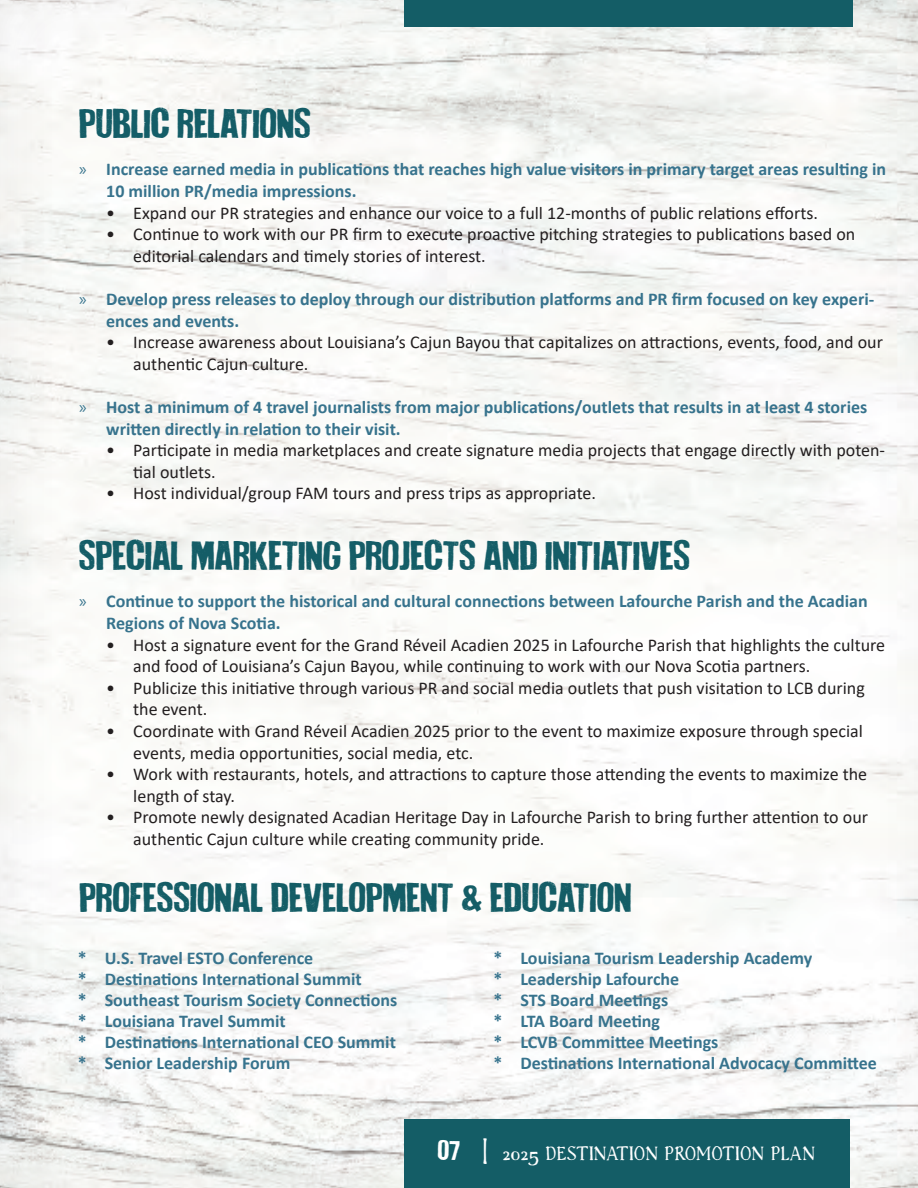
<style>
.page{position:relative;width:918px;height:1188px;background:#fff}
.page>*{position:absolute;margin:0;border:0;box-sizing:border-box;transform-origin:0 0}
.t1{font:31.5px "How To Disappear";color:#145d67}
.t2{font:31.5px "How To Disappear";color:#145d66}
.t3{font:21px "Han Srf";letter-spacing:.02em;color:#fff}
.t4{font:18px/21.6px "Calibri";color:#231f20}
.t5{font:700 18px/21px "Calibri";color:#37738d}
.s1{font-family:"Myriad Pro";font-weight:400}
.s2{font-family:"How To Disappear"}
.s3{font-family:"LOV Etil KILLED";font-size:30px}
</style>
<div class="page">
<div style="left:0;top:0;width:918px;height:1188px;background:#5c5c5c;opacity:.1"></div>
<div style="left:404px;top:0;width:448px;height:27px;background:#145d66"></div>
<div style="left:404px;top:1119px;width:446px;height:69px;background:#145d66"></div>
<h1 class="t1" style="left:79px;top:106px;width:233px">PUBLIC RELATIONS</h1>
<p class="t5" style="left:106px;top:158px;width:781px;line-height:21.6px;text-indent:-27px"><span class="s1">»</span> Increase earned media in publications that reaches high value visitors in primary target areas resulting in<br>10 million PR/media impressions.</p>
<p class="t4" style="left:106px;top:201px;width:713px">• Expand our PR strategies and enhance our voice to a full 12-months of public relations efforts.</p>
<p class="t4" style="left:133px;top:223px;width:724px;text-indent:-27px">• Continue to work with our PR firm to execute proactive pitching strategies to publications based on editorial calendars and timely stories of interest.</p>
<p class="t5" style="left:106px;top:288px;width:770px;line-height:21.6px;text-indent:-27px"><span class="s1">»</span> Develop press releases to deploy through our distribution platforms and PR firm focused on key experi&shy;ences and events.</p>
<p class="t4" style="left:133px;top:331px;width:751px;text-indent:-27px">• Increase awareness about Louisiana’s Cajun Bayou that capitalizes on attractions, events, food, and our authentic Cajun culture.</p>
<p class="t5" style="left:106px;top:396px;width:763px;line-height:21.6px;text-indent:-27px"><span class="s1">»</span> Host a minimum of 4 travel journalists from major publications/outlets that results in at least 4 stories written directly in relation to their visit.</p>
<p class="t4" style="left:133px;top:439px;width:753px;text-indent:-27px">• Participate in media marketplaces and create signature media projects that engage directly with poten&shy;tial outlets.</p>
<p class="t4" style="left:106px;top:482px;width:491px">• Host individual/group FAM tours and press trips as appropriate.</p>
<h1 class="t1" style="left:79px;top:538px;width:613px">SPECIAL MARKETING PROJECTS AND INITIATIVES</h1>
<p class="t5" style="left:106px;top:590px;width:763px;line-height:21.6px;text-indent:-27px"><span class="s1">»</span> Continue to support the historical and cultural connections between Lafourche Parish and the Acadian<br>Regions of Nova Scotia.</p>
<p class="t4" style="left:133px;top:633px;width:753px;text-indent:-27px">• Host a signature event for the Grand Réveil Acadien 2025 in Lafourche Parish that highlights the culture and food of Louisiana’s Cajun Bayou, while continuing to work with our Nova Scotia partners.</p>
<p class="t4" style="left:133px;top:677px;width:733px;text-indent:-27px">• Publicize this initiative through various PR and social media outlets that push visitation to LCB during the event.</p>
<p class="t4" style="left:133px;top:720px;width:731px;text-indent:-27px">• Coordinate with Grand Réveil Acadien 2025 prior to the event to maximize exposure through special events, media opportunities, social media, etc.</p>
<p class="t4" style="left:133px;top:763px;width:735px;text-indent:-27px">• Work with restaurants, hotels, and attractions to capture those attending the events to maximize the length of stay.</p>
<p class="t4" style="left:133px;top:806px;width:736px;text-indent:-27px">• Promote newly designated Acadian Heritage Day in Lafourche Parish to bring further attention to our authentic Cajun culture while creating community pride.</p>
<h1 class="t2" style="left:79px;top:880px;width:554px">PROFESSIONAL DEVELOPMENT &amp; EDUCATION</h1>
<p class="t5" style="left:78px;top:947px;width:321px">* U.S. Travel ESTO Conference<br>* Destinations International Summit<br>* Southeast Tourism Society Connections * Louisiana Travel Summit<br>* Destinations International CEO Summit * Senior Leadership Forum</p>
<p class="t5" style="left:493px;top:948px;width:385px">* Louisiana Tourism Leadership Academy<br>* Leadership Lafourche<br>* STS Board Meetings<br>* LTA Board Meeting<br>* LCVB Committee Meetings<br>* Destinations International Advocacy Committee</p>
<p class="t3" style="left:438px;top:1142px;width:379px"><span class="s2">07</span> <span class="s3">|</span> 2025 DESTINATION PROMOTION PLAN</p>
</div>
